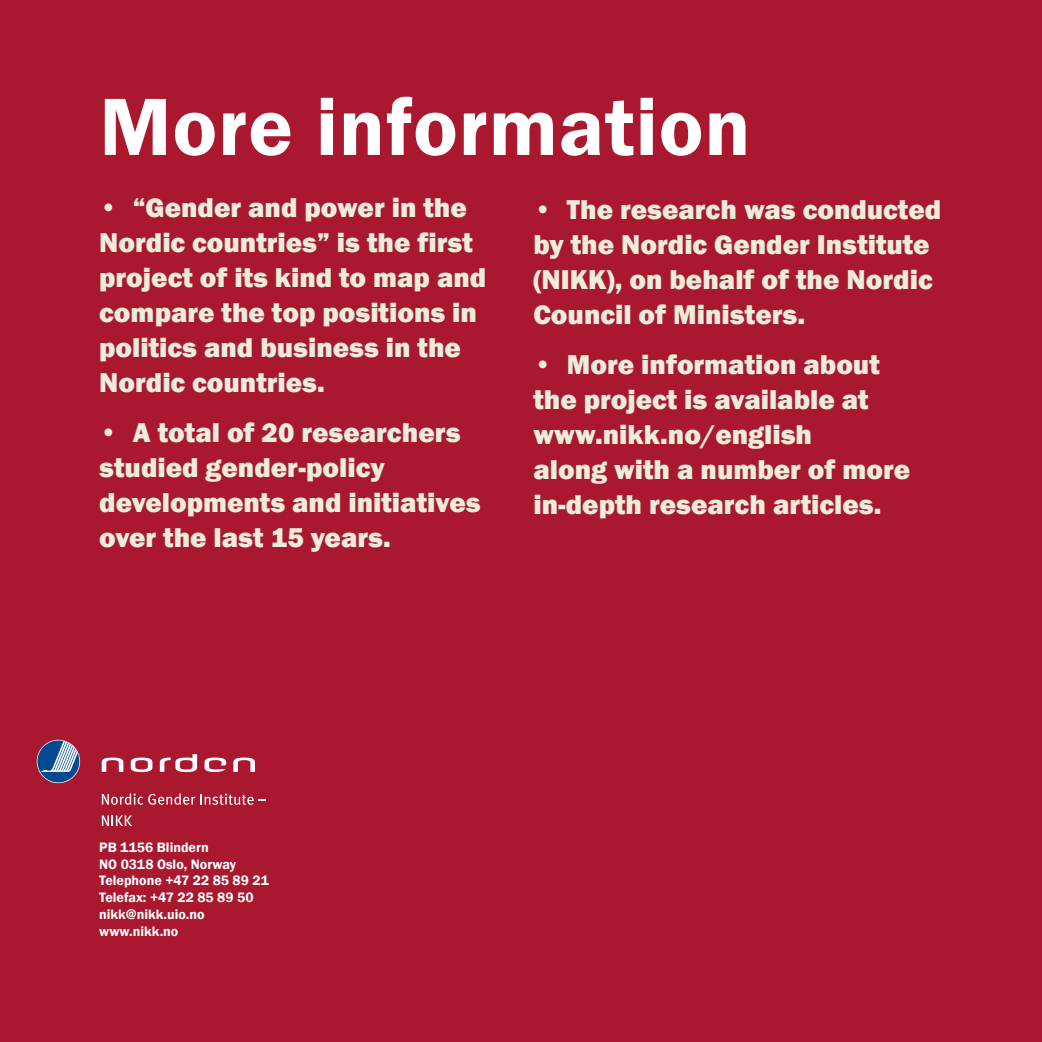
<style>
.page{position:relative;width:1042px;height:1042px;background:#a9182f}
.page>*{position:absolute;margin:0;border:0;box-sizing:border-box;transform-origin:0 0}
.Tittel_liten_sort{font:600 84px "Franklin Gothic";letter-spacing:.01em;color:#fff}
.ingress_swift{font:800 28px/35px "Franklin Gothic";color:#eeeddb}
.t1{font:600 14px "Franklin Gothic";color:#fff}
</style>
<div class="page">
<svg style="left:37px;top:740px;width:43px;height:43px"></svg>
<svg style="left:37px;top:740px;width:42px;height:42px"></svg>
<svg style="left:102px;top:757px;width:21px;height:15px"></svg>
<svg style="left:233px;top:757px;width:22px;height:15px"></svg>
<svg style="left:131px;top:757px;width:21px;height:15px"></svg>
<svg style="left:204px;top:757px;width:22px;height:15px"></svg>
<svg style="left:160px;top:754px;width:37px;height:18px"></svg>
<svg style="left:102px;top:793px;width:164px;height:12px"></svg>
<svg style="left:102px;top:815px;width:30px;height:11px"></svg>
<p class="Tittel_liten_sort" style="left:99px;top:75px;width:653px">More information</p>
<p class="ingress_swift" style="left:99px;top:190px;width:389px">• “Gender and power in the<br>Nordic countries” is the first project of its kind to map and compare the top positions in politics and business in the<br>Nordic countries.</p>
<p class="ingress_swift" style="left:99px;top:415px;width:383px">• A total of 20 researchers studied gender-policy developments and initiatives over the last 15 years.</p>
<p class="ingress_swift" style="left:533px;top:192px;width:409px">• The research was conducted by the Nordic Gender Institute (NIKK), on behalf of the Nordic<br>Council of Ministers.</p>
<p class="ingress_swift" style="left:533px;top:347px;width:378px">• More information about the project is available at www.nikk.no/english<br>along with a number of more in-depth research articles.</p>
<p class="t1" style="left:99px;top:838px;width:111px">PB 1156 Blindern</p>
<p class="t1" style="left:99px;top:855px;width:138px">NO 0318 Oslo, Norway</p>
<p class="t1" style="left:99px;top:872px;width:171px">Telephone +47 22 85 89 21</p>
<p class="t1" style="left:99px;top:889px;width:156px">Telefax: +47 22 85 89 50</p>
<p class="t1" style="left:99px;top:906px;width:107px">nikk@nikk.uio.no</p>
<p class="t1" style="left:99px;top:922px;width:81px">www.nikk.no</p>
</div>
